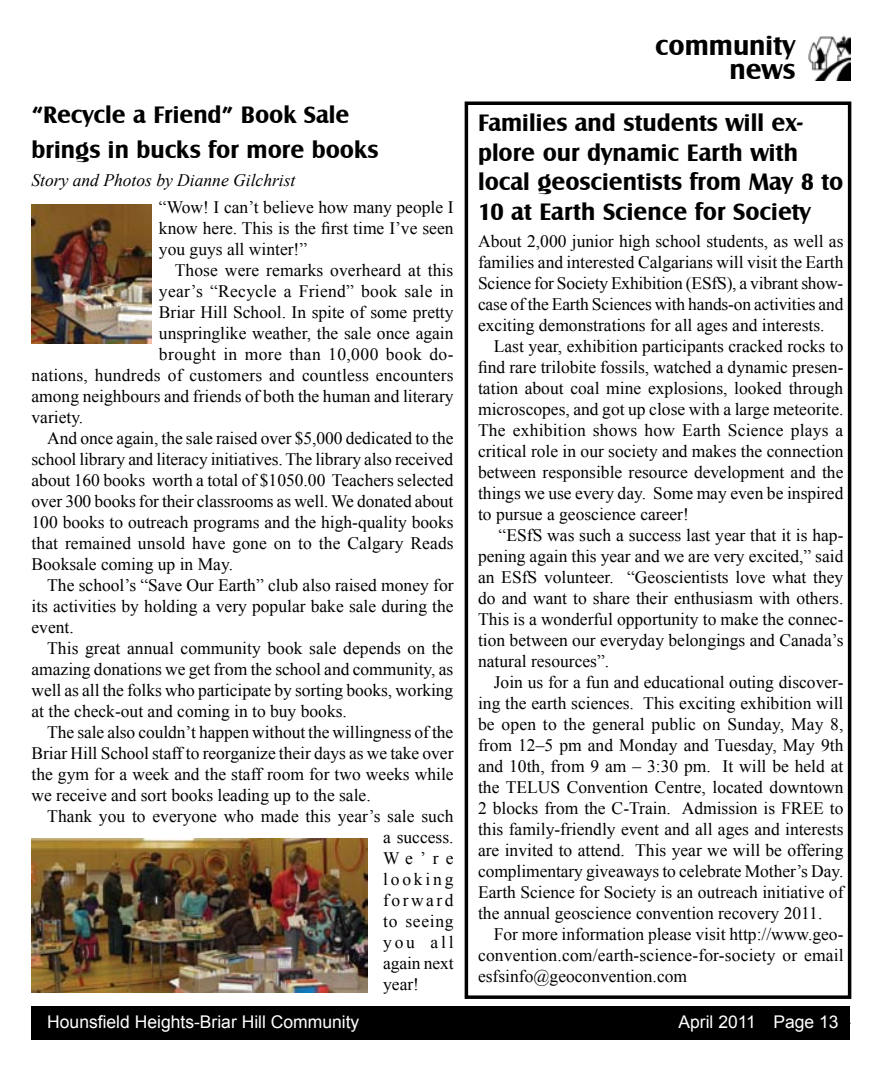
<style>
.page{position:relative;width:882px;height:1071px;background:#fff}
.page>*{position:absolute;margin:0;border:0;box-sizing:border-box;transform-origin:0 0}
.t1{font:700 28px/24.5px "Castle T";color:#000;text-align:right}
.t2{font:700 24.5px/29.4px "Castle T";color:#000}
.t3{font:17.5px/21px "Times New Roman";color:#000;text-align:justify}
.t4{font:17.5px "Arial";color:#fff}
.t5{font:17.5px "Times New Roman";letter-spacing:.02em;color:#000}
.t6{font:italic 17.5px "Times New Roman";color:#000}
.t7{font:17.5px "Times New Roman";letter-spacing:.025em;color:#000}
.t8{font:17.5px "Times New Roman";letter-spacing:.04em;color:#000}
.t9{font:17.5px "Times New Roman";letter-spacing:.16em;color:#000}
.t10{font:17.5px "Times New Roman";letter-spacing:.145em;color:#000}
</style>
<div class="page">
<div style="left:32px;top:1006px;width:818px;height:34px;background:#000"></div>
<img style="left:808px;top:35px;width:42px;height:45px">
<img style="left:32px;top:205px;width:119px;height:139px">
<img style="left:32px;top:839px;width:335px;height:154px">
<div style="left:465px;top:102px;width:386px;height:897px;border:4px solid #000"></div>
<h2 class="t2" style="left:32px;top:97px;width:349px;line-height:35.7px">“Recycle a Friend” Book Sale brings in bucks for more books</h2>
<p class="t6" style="left:32px;top:168px;width:265px">Story and Photos by Dianne Gilchrist</p>
<p class="t3" style="left:159px;top:196px;width:296px">“Wow! I can’t believe how many people I know here. This is the first time I’ve seen you guys all winter!”</p>
<p class="t3" style="left:175px;top:259px;width:280px">Those were remarks overheard at this</p>
<p class="t5" style="left:159px;top:279px;width:296px">year’s “Recycle a Friend” book sale in</p>
<p class="t3" style="left:159px;top:301px;width:296px">Briar Hill School. In spite of some pretty</p>
<p class="t3" style="left:159px;top:322px;width:296px">unspringlike weather, the sale once again</p>
<p class="t7" style="left:159px;top:342px;width:296px">brought in more than 10,000 book do-</p>
<p class="t3" style="left:32px;top:364px;width:424px">nations, hundreds of customers and countless encounters</p>
<p class="t3" style="left:32px;top:385px;width:424px">among neighbours and friends of both the human and literary</p>
<p class="t3" style="left:32px;top:406px;width:53px">variety.</p>
<p class="t3" style="left:47px;top:427px;width:408px">And once again, the sale raised over $5,000 dedicated to the</p>
<p class="t3" style="left:32px;top:448px;width:423px">school library and literacy initiatives. The library also received</p>
<p class="t3" style="left:32px;top:469px;width:424px">about 160 books worth a total of $1050.00 Teachers selected</p>
<p class="t3" style="left:32px;top:490px;width:423px">over 300 books for their classrooms as well. We donated about</p>
<p class="t3" style="left:32px;top:511px;width:424px">100 books to outreach programs and the high-quality books</p>
<p class="t3" style="left:32px;top:532px;width:424px">that remained unsold have gone on to the Calgary Reads</p>
<p class="t3" style="left:32px;top:553px;width:203px">Booksale coming up in May.</p>
<p class="t3" style="left:47px;top:574px;width:408px">The school’s “Save Our Earth” club also raised money for</p>
<p class="t3" style="left:32px;top:595px;width:424px">its activities by holding a very popular bake sale during the</p>
<p class="t3" style="left:32px;top:616px;width:44px">event.</p>
<p class="t3" style="left:47px;top:637px;width:408px">This great annual community book sale depends on the</p>
<p class="t3" style="left:32px;top:658px;width:423px">amazing donations we get from the school and community, as</p>
<p class="t3" style="left:32px;top:679px;width:423px">well as all the folks who participate by sorting books, working</p>
<p class="t3" style="left:32px;top:700px;width:317px">at the check-out and coming in to buy books.</p>
<p class="t3" style="left:47px;top:721px;width:408px">The sale also couldn’t happen without the willingness of the</p>
<p class="t3" style="left:32px;top:742px;width:424px">Briar Hill School staff to reorganize their days as we take over</p>
<p class="t3" style="left:32px;top:763px;width:424px">the gym for a week and the staff room for two weeks while</p>
<p class="t3" style="left:32px;top:784px;width:341px">we receive and sort books leading up to the sale.</p>
<p class="t3" style="left:47px;top:805px;width:408px">Thank you to everyone who made this year’s sale such</p>
<p class="t3" style="left:383px;top:826px;width:72px">a success.</p>
<p class="t3" style="left:383px;top:847px;width:72px">We’re</p>
<p class="t9" style="left:383px;top:867px;width:72px">looking</p>
<p class="t10" style="left:383px;top:888px;width:72px">forward</p>
<p class="t8" style="left:383px;top:909px;width:72px">to seeing</p>
<p class="t3" style="left:383px;top:931px;width:72px">you all</p>
<p class="t3" style="left:383px;top:952px;width:72px">again next</p>
<p class="t3" style="left:383px;top:973px;width:37px">year!</p>
<h1 class="t1" style="left:655px;top:33px;width:142px">community news</h1>
<h2 class="t2" style="left:478px;top:109px;width:367px">Families and students will ex&shy;plore our dynamic Earth with local geoscientists from May 8 to<br>10 at Earth Science for Society</h2>
<p class="t3" style="left:478px;top:230px;width:367px">About 2,000 junior high school students, as well as families and interested Calgarians will visit the Earth Science for Society Exhibition (ESfS), a vibrant show&shy;case of the Earth Sciences with hands-on activities and exciting demonstrations for all ages and interests.</p>
<p class="t3" style="left:478px;top:335px;width:367px;text-indent:16px">Last year, exhibition participants cracked rocks to find rare trilobite fossils, watched a dynamic presen&shy;tation about coal mine explosions, looked through microscopes, and got up close with a large meteorite.<br>The exhibition shows how Earth Science plays a critical role in our society and makes the connection between responsible resource development and the things we use every day. Some may even be inspired to pursue a geoscience career!</p>
<p class="t3" style="left:478px;top:524px;width:367px;text-indent:21px">“ESfS was such a success last year that it is hap&shy;pening again this year and we are very excited,” said an ESfS volunteer. “Geoscientists love what they do and want to share their enthusiasm with others.<br>This is a wonderful opportunity to make the connec&shy;tion between our everyday belongings and Canada’s natural resources”.</p>
<p class="t3" style="left:478px;top:671px;width:367px;text-indent:16px">Join us for a fun and educational outing discover&shy;ing the earth sciences. This exciting exhibition will be open to the general public on Sunday, May 8, from 12–5 pm and Monday and Tuesday, May 9th and 10th, from 9 am – 3:30 pm. It will be held at the TELUS Convention Centre, located downtown 2 blocks from the C-Train. Admission is FREE to this family-friendly event and all ages and interests are invited to attend. This year we will be offering complimentary giveaways to celebrate Mother’s Day.<br>Earth Science for Society is an outreach initiative of the annual geoscience convention recovery 2011.</p>
<p class="t3" style="left:478px;top:923px;width:367px;text-indent:16px">For more information please visit http://www.geo&shy;convention.com/earth-science-for-society or email esfsinfo@geoconvention.com</p>
<p class="t4" style="left:47px;top:1010px;width:314px">Hounsfield Heights-Briar Hill Community</p>
<p class="t4" style="left:678px;top:1011px;width:162px">April 2011 Page 13</p>
</div>
